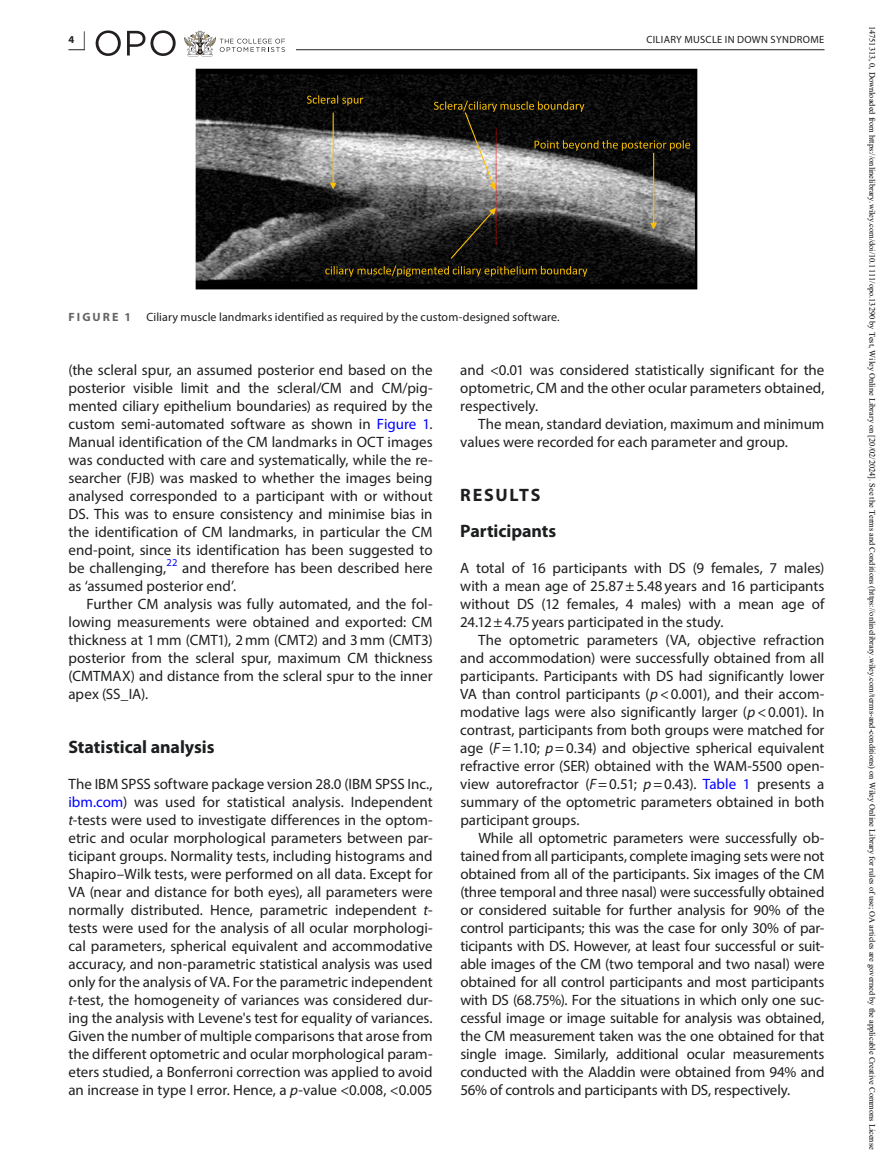
<style>
.page{position:relative;width:893px;height:1174px;background:#fff}
.page>*{position:absolute;margin:0;border:0;box-sizing:border-box;transform-origin:0 0}
.t1{font:700 18px/36px "Myriad Pro";letter-spacing:-.005em;color:#1d1e1f}
.t2{font:15px/18px "Myriad Pro";color:#1d1e1f;text-align:justify}
.t3{font:12px "Myriad Pro";letter-spacing:.005em;color:#1d1e1f}
.t4{font:700 12px "Myriad Pro";letter-spacing:.175em;color:#636464}
.t5{font:10.5px "Myriad Pro Regular 2";letter-spacing:.03em;color:#1d1e1f}
.t6{font:700 10.5px "Myriad Pro";color:#1d1e1f}
.t7{font:10.5px "Myriad Pro";color:#00f}
.t8{font:8.4px "Times New Roman";color:#000}
.s1{font-size:18.15px}
.s2{color:#00f}
.s3{font-style:italic}
</style>
<div class="page">
<hr style="left:68px;top:49px;width:756px;height:1px;background:#1d1e1f">
<div style="left:85px;top:30px;width:210px;height:26px;background:#fff"></div>
<svg style="left:184px;top:31px;width:101px;height:25px"></svg>
<svg style="left:96px;top:30px;width:80px;height:26px"></svg>
<img style="left:195px;top:69px;width:502px;height:220px">
<p class="t6" style="left:68px;top:32px;width:19px">4 <span class="s1">|</span></p>
<p class="t5" style="left:646px;top:33px;width:179px">CILIARY MUSCLE IN DOWN SYNDROME</p>
<p class="t4" style="left:69px;top:309px;width:64px">FIGURE 1</p>
<p class="t3" style="left:147px;top:309px;width:415px">Ciliary muscle landmarks identified as required by the custom-designed software.</p>
<p class="t2" style="left:68px;top:361px;width:366px">(the scleral spur, an assumed posterior end based on the posterior visible limit and the scleral/CM and CM/pig&shy;mented ciliary epithelium boundaries) as required by the custom semi-automated software as shown in <span class="s2">Figure 1</span>.<br>Manual identification of the CM landmarks in OCT images was conducted with care and systematically, while the re&shy;searcher (FJB) was masked to whether the images being analysed corresponded to a participant with or without DS. This was to ensure consistency and minimise bias in the identification of CM landmarks, in particular the CM end-point, since its identification has been suggested to be challenging,</p>
<p class="t7" style="left:167px;top:556px;width:12px">22</p>
<p class="t2" style="left:68px;top:559px;width:366px;text-indent:114px">and therefore has been described here as ‘assumed posterior end’.</p>
<p class="t2" style="left:68px;top:595px;width:366px;text-indent:18px">Further CM analysis was fully automated, and the fol&shy;lowing measurements were obtained and exported: CM thickness at 1mm (CMT1), 2mm (CMT2) and 3mm (CMT3) posterior from the scleral spur, maximum CM thickness (CMTMAX) and distance from the scleral spur to the inner apex (SS_IA).</p>
<p class="t1" style="left:68px;top:728px;width:148px">Statistical analysis</p>
<p class="t2" style="left:68px;top:775px;width:366px">The IBM SPSS software package version 28.0 (IBM SPSS Inc., <span class="s2">ibm.com</span>) was used for statistical analysis. Independent <span class="s3">t</span>-tests were used to investigate differences in the optom&shy;etric and ocular morphological parameters between par&shy;ticipant groups. Normality tests, including histograms and Shapiro–Wilk tests, were performed on all data. Except for VA (near and distance for both eyes), all parameters were normally distributed. Hence, parametric independent <span class="s3">t&shy;</span>tests were used for the analysis of all ocular morphologi&shy;cal parameters, spherical equivalent and accommodative accuracy, and non-parametric statistical analysis was used only for the analysis of VA. For the parametric independent <span class="s3">t</span>-test, the homogeneity of variances was considered dur&shy;ing the analysis with Levene's test for equality of variances.<br>Given the number of multiple comparisons that arose from the different optometric and ocular morphological param&shy;eters studied, a Bonferroni correction was applied to avoid an increase in type I error. Hence, a <span class="s3">p</span>-value &lt;0.008, &lt;0.005</p>
<p class="t2" style="left:460px;top:361px;width:366px">and &lt;0.01 was considered statistically significant for the optometric, CM and the other ocular parameters obtained, respectively.</p>
<p class="t2" style="left:460px;top:415px;width:366px;text-indent:18px">The mean, standard deviation, maximum and minimum values were recorded for each parameter and group.</p>
<p class="t1" style="left:460px;top:476px;width:98px">RESULTS<br>Participants</p>
<p class="t2" style="left:460px;top:559px;width:366px">A total of 16 participants with DS (9 females, 7 males) with a mean age of 25.87±5.48years and 16 participants without DS (12 females, 4 males) with a mean age of 24.12±4.75years participated in the study.</p>
<p class="t2" style="left:460px;top:631px;width:366px;text-indent:18px">The optometric parameters (VA, objective refraction and accommodation) were successfully obtained from all participants. Participants with DS had significantly lower VA than control participants (<span class="s3">p</span>&lt;0.001), and their accom&shy;modative lags were also significantly larger (<span class="s3">p</span>&lt;0.001). In contrast, participants from both groups were matched for age (<span class="s3">F</span>=1.10; <span class="s3">p</span>=0.34) and objective spherical equivalent refractive error (SER) obtained with the WAM-5500 open&shy;view autorefractor (<span class="s3">F</span>=0.51; <span class="s3">p</span>=0.43). <span class="s2">Table 1</span> presents a summary of the optometric parameters obtained in both participant groups.</p>
<p class="t2" style="left:460px;top:829px;width:366px;text-indent:18px">While all optometric parameters were successfully ob&shy;tained from all participants, complete imaging sets were not obtained from all of the participants. Six images of the CM (three temporal and three nasal) were successfully obtained or considered suitable for further analysis for 90% of the control participants; this was the case for only 30% of par&shy;ticipants with DS. However, at least four successful or suit&shy;able images of the CM (two temporal and two nasal) were obtained for all control participants and most participants with DS (68.75%). For the situations in which only one suc&shy;cessful image or image suitable for analysis was obtained, the CM measurement taken was the one obtained for that single image. Similarly, additional ocular measurements conducted with the Aladdin were obtained from 94% and 56% of controls and participants with DS, respectively.</p>
<p class="t8" style="left:878px;top:26px;width:1125px;rotate:90deg">14751313, 0, Downloaded from https://onlinelibrary.wiley.com/doi/10.1111/opo.13290 by Test, Wiley Online Library on [20/02/2024]. See the Terms and Conditions (https://onlinelibrary.wiley.com/terms-and-conditions) on Wiley Online Library for rules of use; OA articles are governed by the applicable Creative Commons License</p>
</div>
